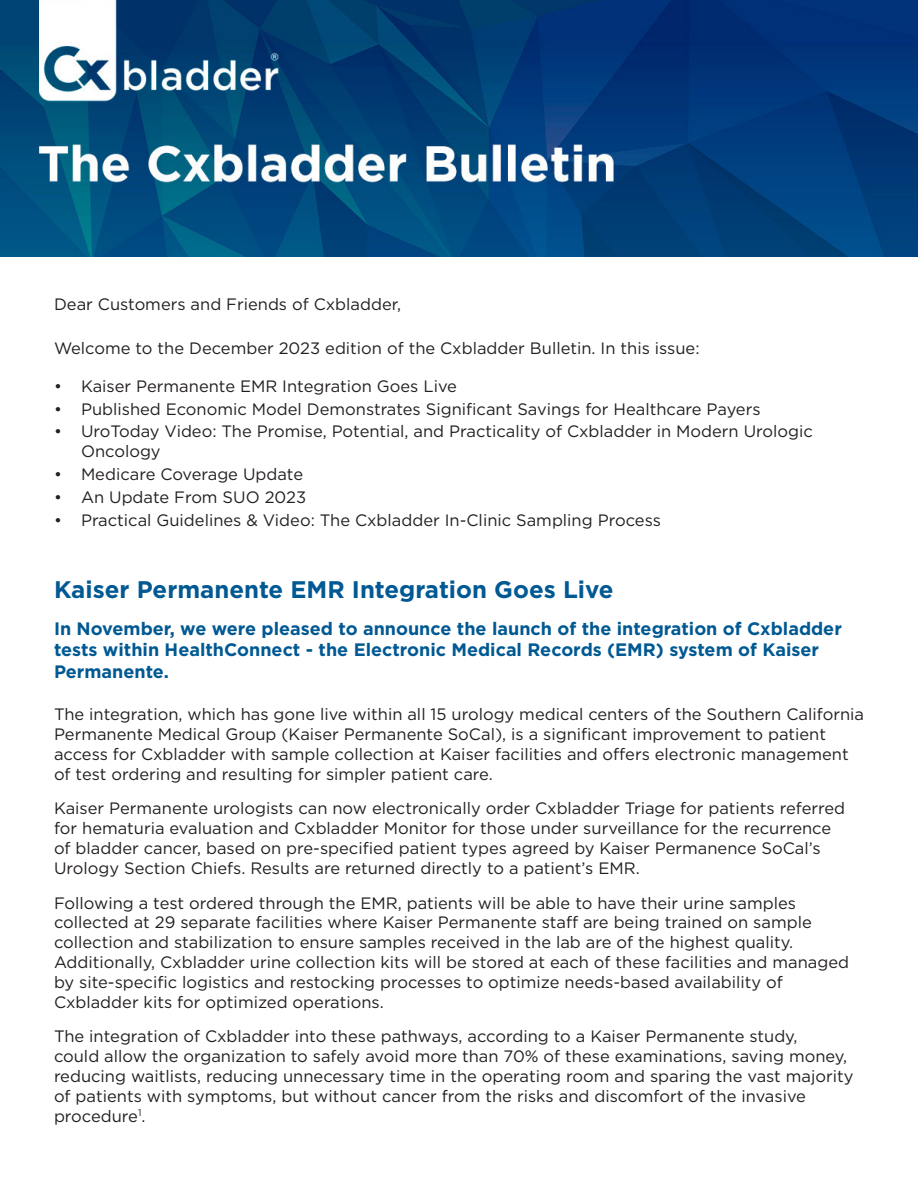
<style>
.page{position:relative;width:918px;height:1188px;background:#fff}
.page>*{position:absolute;margin:0;border:0;box-sizing:border-box;transform-origin:0 0}
.t1{font:700 24px "Gotham";color:#005993}
.Subheader{font:700 18px/21.6px "Gotham";color:#005993}
.t2{font:16.5px/19.8px "Gotham";color:#231f20}
</style>
<div class="page">
<img style="left:0;top:0;width:918px;height:256px">
<p class="t2" style="left:54px;top:294px;width:349px">Dear Customers and Friends of Cxbladder,</p>
<p class="t2" style="left:54px;top:338px;width:647px">Welcome to the December 2023 edition of the Cxbladder Bulletin. In this issue:</p>
<p class="t2" style="left:54px;top:376px;width:404px">• Kaiser Permanente EMR Integration Goes Live</p>
<p class="t2" style="left:54px;top:399px;width:708px">• Published Economic Model Demonstrates Significant Savings for Healthcare Payers</p>
<p class="t2" style="left:81px;top:421px;width:733px;text-indent:-27px">• UroToday Video: The Promise, Potential, and Practicality of Cxbladder in Modern Urologic<br>Oncology</p>
<p class="t2" style="left:54px;top:464px;width:251px">• Medicare Coverage Update</p>
<p class="t2" style="left:54px;top:487px;width:254px">• An Update From SUO 2023</p>
<p class="t2" style="left:54px;top:510px;width:608px">• Practical Guidelines &amp; Video: The Cxbladder In-Clinic Sampling Process</p>
<p class="t1" style="left:54px;top:574px;width:561px">Kaiser Permanente EMR Integration Goes Live</p>
<p class="Subheader" style="left:54px;top:618px;width:789px">In November, we were pleased to announce the launch of the integration of Cxbladder tests within HealthConnect - the Electronic Medical Records (EMR) system of Kaiser<br>Permanente.</p>
<p class="t2" style="left:54px;top:704px;width:812px">The integration, which has gone live within all 15 urology medical centers of the Southern California Permanente Medical Group (Kaiser Permanente SoCal), is a significant improvement to patient access for Cxbladder with sample collection at Kaiser facilities and offers electronic management of test ordering and resulting for simpler patient care.</p>
<p class="t2" style="left:54px;top:798px;width:793px">Kaiser Permanente urologists can now electronically order Cxbladder Triage for patients referred for hematuria evaluation and Cxbladder Monitor for those under surveillance for the recurrence of bladder cancer, based on pre-specified patient types agreed by Kaiser Permanence SoCal’s Urology Section Chiefs. Results are returned directly to a patient’s EMR.</p>
<p class="t2" style="left:54px;top:893px;width:797px">Following a test ordered through the EMR, patients will be able to have their urine samples collected at 29 separate facilities where Kaiser Permanente staff are being trained on sample collection and stabilization to ensure samples received in the lab are of the highest quality.<br>Additionally, Cxbladder urine collection kits will be stored at each of these facilities and managed by site-specific logistics and restocking processes to optimize needs-based availability of Cxbladder kits for optimized operations.</p>
<p class="t2" style="left:54px;top:1026px;width:801px">The integration of Cxbladder into these pathways, according to a Kaiser Permanente study,<br>could allow the organization to safely avoid more than 70% of these examinations, saving money, reducing waitlists, reducing unnecessary time in the operating room and sparing the vast majority of patients with symptoms, but without cancer from the risks and discomfort of the invasive procedure<sup>1</sup>.</p>
</div>
